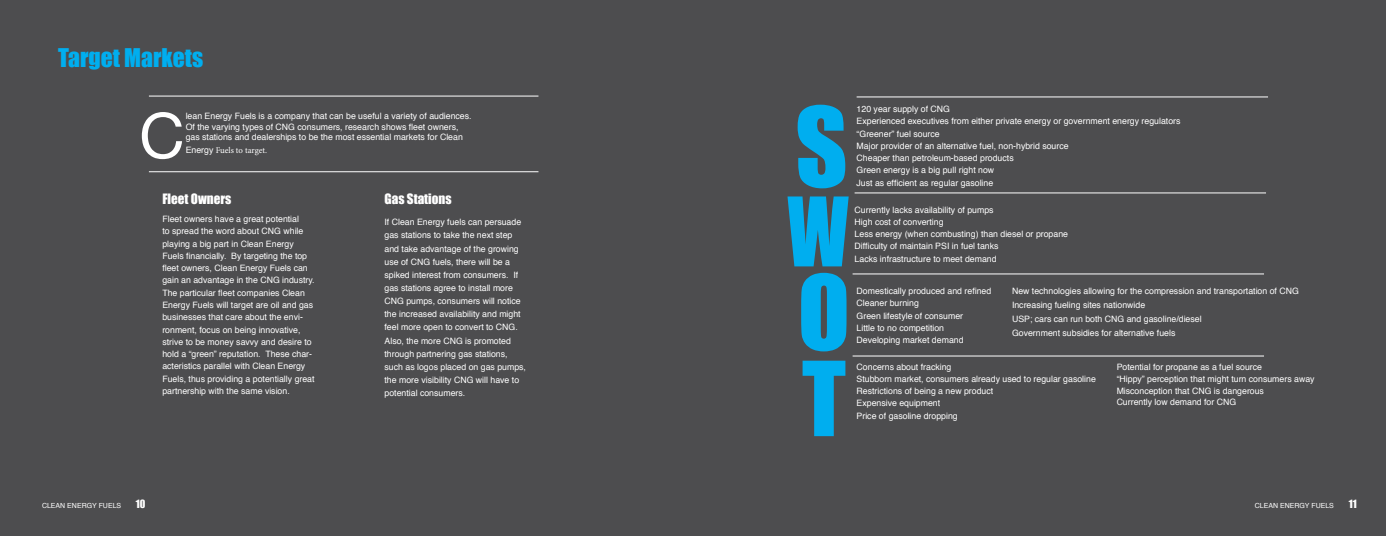
<style>
.page{position:relative;width:1386px;height:536px;background:#fff}
.page>*{position:absolute;margin:0;border:0;box-sizing:border-box;transform-origin:0 0}
.t1{font:101.5px "Impact";color:#00aeef}
.t2{font:95.38px/86.2px "Impact";color:#00aeef}
.t3{font:88.38px "Impact";color:#00aeef;scale:.85 1}
.t4{font:63px "Helvetica Neue";color:#fff}
.t5{font:23.62px "Impact";color:#00aeef}
.t6{font:13.12px "Impact";color:#fff}
.t7{font:10.5px "Impact";color:#fff}
.t8{font:8.75px/12.2px "Helvetica";color:#fff}
.t9{font:8.75px "Minion Pro";letter-spacing:-.005em;color:#fff}
.t10{font:7px "Helvetica";color:#fff}
.s1{font-family:"Helvetica"}
</style>
<div class="page">
<div style="left:0;top:0;width:693px;height:536px;background:#4d4d4f"></div>
<div style="left:693px;top:0;width:693px;height:536px;background:#4d4d4f"></div>
<hr style="left:149px;top:96px;width:389px;height:1px;background:#fff">
<hr style="left:149px;top:171px;width:389px;height:1px;background:#fff">
<hr style="left:857px;top:96px;width:411px;height:1px;background:#fff">
<hr style="left:855px;top:192px;width:411px;height:1px;background:#fff">
<hr style="left:853px;top:355px;width:411px;height:1px;background:#fff">
<hr style="left:853px;top:273px;width:411px;height:1px;background:#fff">
<h3 class="t5" style="left:58px;top:39px;width:146px">Target Markets</h3>
<h3 class="t4" style="left:139px;top:90px;width:47px">C</h3>
<p class="t8" style="left:186px;top:111px;width:287px;line-height:10.5px">lean Energy Fuels is a company that can be useful a variety of audiences.<br>Of the varying types of CNG consumers, research shows fleet owners, gas stations and dealerships to be the most essential markets for Clean</p>
<p class="t9" style="left:186px;top:144px;width:83px"><span class="s1">Energy</span> Fuels to target.</p>
<h3 class="t6" style="left:162px;top:189px;width:70px">Fleet Owners</h3>
<h3 class="t6" style="left:385px;top:189px;width:69px">Gas Stations</h3>
<p class="t8" style="left:162px;top:213px;width:154px">Fleet owners have a great potential<br>to spread the word about CNG while playing a big part in Clean Energy Fuels financially. By targeting the top fleet owners, Clean Energy Fuels can gain an advantage in the CNG industry.<br>The particular fleet companies Clean Energy Fuels will target are oil and gas businesses that care about the envi&shy;ronment, focus on being innovative, strive to be money savvy and desire to hold a “green” reputation. These char&shy;acteristics parallel with Clean Energy Fuels, thus providing a potentially great partnership with the same vision.</p>
<p class="t8" style="left:385px;top:216px;width:143px;line-height:13.1px">If Clean Energy fuels can persuade gas stations to take the next step and take advantage of the growing use of CNG fuels, there will be a spiked interest from consumers. If gas stations agree to install more<br>CNG pumps, consumers will notice the increased availability and might feel more open to convert to CNG.<br>Also, the more CNG is promoted through partnering gas stations, such as logos placed on gas pumps, the more visibility CNG will have to potential consumers.</p>
<h1 class="t1" style="left:795px;top:68px;width:54px">S</h1>
<p class="t8" style="left:857px;top:103px;width:325px">120 year supply of CNG<br>Experienced executives from either private energy or government energy regulators “Greener” fuel source<br>Major provider of an alternative fuel, non-hybrid source<br>Cheaper than petroleum-based products<br>Green energy is a big pull right now<br>Just as efficient as regular gasoline</p>
<p class="t8" style="left:855px;top:203px;width:215px">Currently lacks availability of pumps<br>High cost of converting<br>Less energy (when combusting) than diesel or propane Difficulty of maintain PSI in fuel tanks<br>Lacks infrastructure to meet demand</p>
<p class="t8" style="left:857px;top:285px;width:136px">Domestically produced and refined<br>Cleaner burning<br>Green lifestyle of consumer<br>Little to no competition<br>Developing market demand</p>
<p class="t8" style="left:1012px;top:284px;width:288px;line-height:14px">New technologies allowing for the compression and transportation of CNG Increasing fueling sites nationwide<br>USP; cars can run both CNG and gasoline/diesel<br>Government subsidies for alternative fuels</p>
<p class="t8" style="left:857px;top:360px;width:241px">Concerns about fracking<br>Stubborn market, consumers already used to regular gasoline Restrictions of being a new product<br>Expensive equipment<br>Price of gasoline dropping</p>
<p class="t8" style="left:1117px;top:360px;width:199px">Potential for propane as a fuel source<br>“Hippy” perception that might turn consumers away<br>Misconception that CNG is dangerous</p>
<h3 class="t3" style="left:788px;top:163px;width:73px">W</h3>
<h2 class="t2" style="left:798px;top:267px;width:54px">O<br>T</h2>
<p class="t8" style="left:1117px;top:395px;width:121px">Currently low demand for CNG</p>
<p class="t10" style="left:42px;top:500px;width:81px">CLEAN ENERGY FUELS</p>
<p class="t7" style="left:136px;top:495px;width:11px">10</p>
<p class="t10" style="left:1255px;top:500px;width:81px">CLEAN ENERGY FUELS</p>
<p class="t7" style="left:1349px;top:495px;width:10px">11</p>
</div>
